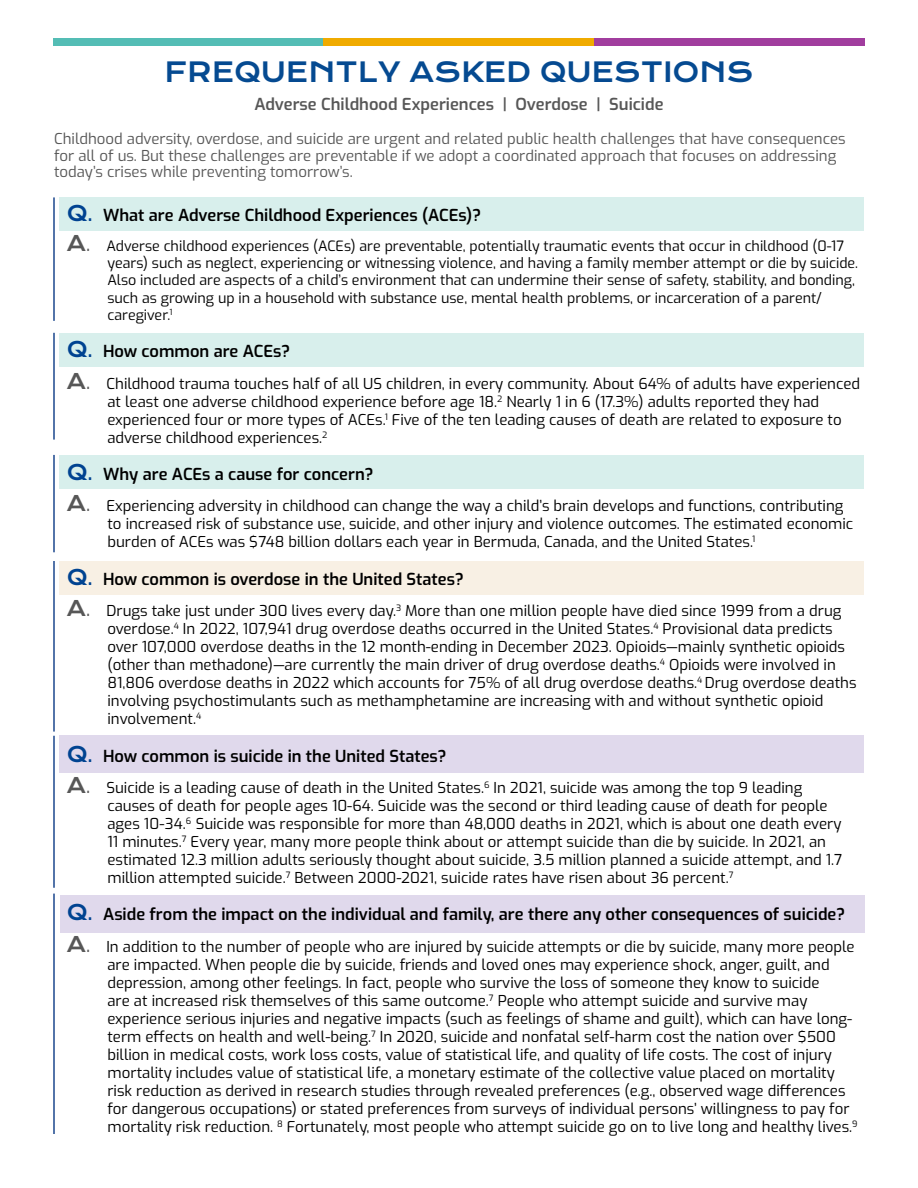
<style>
.page{position:relative;width:918px;height:1188px;background:#fff}
.page>*{position:absolute;margin:0;border:0;box-sizing:border-box;transform-origin:0 0}
.t1{font:27px "Krona One";color:#054a91}
.t2{font:21px "Krona One";color:#004391}
.t3{font:21px "Krona One";color:#575757}
.Questions{font:600 16.5px "Exo";color:#000}
.Subtitle{font:600 16.5px "Exo";color:#575757}
.t4{font:15px/18px "Exo";color:#000}
.t5{font:15px/16.5px "Exo";color:#575757}
.t6{font:14.25px/17.1px "Exo";color:#000}
.Answers{font:8.7px "Exo";color:#000}
.Answers-2{font:8.25px "Exo";color:#000}
.s1{font-family:"Exo";font-weight:600}
.s2{font-family:"Exo"}
</style>
<div class="page">
<div style="left:59px;top:197px;width:804px;height:34px;background:#d8efec"></div>
<div style="left:59px;top:333px;width:805px;height:33px;background:#d8efec"></div>
<div style="left:59px;top:455px;width:805px;height:34px;background:#d8efec"></div>
<div style="left:59px;top:561px;width:804px;height:34px;background:#f8f0e4"></div>
<div style="left:59px;top:736px;width:805px;height:37px;background:#e0d9ec"></div>
<div style="left:61px;top:895px;width:804px;height:37px;background:#e0d9ec"></div>
<hr style="left:53px;top:197px;width:2px;height:124px;background:#1b478d">
<hr style="left:53px;top:333px;width:2px;height:107px;background:#1b478d">
<hr style="left:53px;top:455px;width:2px;height:97px;background:#1b478d">
<hr style="left:53px;top:561px;width:2px;height:171px;background:#1b478d">
<hr style="left:53px;top:736px;width:2px;height:152px;background:#1b478d">
<hr style="left:53px;top:894px;width:2px;height:240px;background:#1b478d">
<div style="left:53px;top:38px;width:271px;height:7px;background:#54bdb5"></div>
<div style="left:324px;top:38px;width:270px;height:7px;background:#f0ab00"></div>
<div style="left:594px;top:38px;width:270px;height:7px;background:#a13d9e"></div>
<h1 class="t1" style="left:165px;top:55px;width:590px">FREQUENTLY ASKED QUESTIONS</h1>
<p class="Subtitle" style="left:254px;top:91px;width:411px">Adverse Childhood Experiences | Overdose | Suicide</p>
<p class="t5" style="left:54px;top:130px;width:793px">Childhood adversity, overdose, and suicide are urgent and related public health challenges that have consequences for all of us. But these challenges are preventable if we adopt a coordinated approach that focuses on addressing today’s crises while preventing tomorrow’s.</p>
<p class="t2" style="left:67px;top:200px;width:27px">Q<span class="s1">.</span></p>
<p class="Questions" style="left:103px;top:202px;width:380px">What are Adverse Childhood Experiences (ACEs)?</p>
<p class="t3" style="left:67px;top:230px;width:25px">A<span class="s2">.</span></p>
<p class="t6" style="left:106px;top:237px;width:753px">Adverse childhood experiences (ACEs) are preventable, potentially traumatic events that occur in childhood (0-17 years) such as neglect, experiencing or witnessing violence, and having a family member attempt or die by suicide.<br>Also included are aspects of a child’s environment that can undermine their sense of safety, stability, and bonding, such as growing up in a household with substance use, mental health problems, or incarceration of a parent/ caregiver.</p>
<p class="Answers-2" style="left:169px;top:306px;width:5px">1</p>
<p class="t2" style="left:67px;top:336px;width:27px">Q<span class="s1">.</span></p>
<p class="Questions" style="left:103px;top:339px;width:189px">How common are ACEs?</p>
<p class="t3" style="left:67px;top:368px;width:25px">A<span class="s2">.</span></p>
<p class="t4" style="left:106px;top:373px;width:755px">Childhood trauma touches half of all US children, in every community. About 64% of adults have experienced at least one adverse childhood experience before age 18.</p>
<p class="t4" style="left:107px;top:391px;width:736px;text-indent:399px">Nearly 1 in 6 (17.3%) adults reported they had experienced four or more types of ACEs. Five of the ten leading causes of death are related to exposure to</p>
<p class="Answers" style="left:497px;top:392px;width:7px">2</p>
<p class="Answers" style="left:385px;top:410px;width:5px">1</p>
<p class="t4" style="left:107px;top:427px;width:216px">adverse childhood experiences.</p>
<p class="Answers" style="left:322px;top:428px;width:7px">2</p>
<p class="t2" style="left:67px;top:459px;width:27px">Q<span class="s1">.</span></p>
<p class="Questions" style="left:103px;top:462px;width:272px">Why are ACEs a cause for concern?</p>
<p class="t3" style="left:67px;top:491px;width:25px">A<span class="s2">.</span></p>
<p class="t4" style="left:106px;top:496px;width:748px">Experiencing adversity in childhood can change the way a child’s brain develops and functions, contributing to increased risk of substance use, suicide, and other injury and violence outcomes. The estimated economic burden of ACEs was $748 billion dollars each year in Bermuda, Canada, and the United States.</p>
<p class="Answers" style="left:752px;top:533px;width:5px">1</p>
<p class="t2" style="left:67px;top:564px;width:27px">Q<span class="s1">.</span></p>
<p class="Questions" style="left:103px;top:566px;width:362px">How common is overdose in the United States?</p>
<p class="t3" style="left:67px;top:595px;width:25px">A<span class="s2">.</span></p>
<p class="t4" style="left:106px;top:601px;width:291px">Drugs take just under 300 lives every day.</p>
<p class="Answers" style="left:396px;top:602px;width:7px">3</p>
<p class="t4" style="left:405px;top:601px;width:438px">More than one million people have died since 1999 from a drug</p>
<p class="t4" style="left:107px;top:619px;width:68px">overdose.</p>
<p class="Answers" style="left:174px;top:620px;width:7px">4</p>
<p class="t4" style="left:183px;top:619px;width:472px">In 2022, 107,941 drug overdose deaths occurred in the United States.</p>
<p class="Answers" style="left:653px;top:620px;width:7px">4</p>
<p class="t4" style="left:107px;top:619px;width:739px;text-indent:555px">Provisional data predicts over 107,000 overdose deaths in the 12 month-ending in December 2023. Opioids—mainly synthetic opioids (other than methadone)—are currently the main driver of drug overdose deaths.</p>
<p class="t4" style="left:107px;top:655px;width:730px;text-indent:562px">Opioids were involved in<br>81,806 overdose deaths in 2022 which accounts for 75% of all drug overdose deaths.</p>
<p class="Answers" style="left:660px;top:656px;width:7px">4</p>
<p class="t4" style="left:107px;top:673px;width:751px;text-indent:597px">Drug overdose deaths involving psychostimulants such as methamphetamine are increasing with and without synthetic opioid involvement.</p>
<p class="Answers" style="left:697px;top:674px;width:7px">4</p>
<p class="Answers" style="left:196px;top:710px;width:7px">4</p>
<p class="t2" style="left:67px;top:741px;width:27px">Q<span class="s1">.</span></p>
<p class="Questions" style="left:103px;top:743px;width:345px">How common is suicide in the United States?</p>
<p class="t3" style="left:67px;top:772px;width:25px">A<span class="s2">.</span></p>
<p class="t4" style="left:106px;top:778px;width:379px">Suicide is a leading cause of death in the United States.</p>
<p class="Answers" style="left:484px;top:779px;width:7px">6</p>
<p class="t4" style="left:107px;top:778px;width:722px;text-indent:386px">In 2021, suicide was among the top 9 leading causes of death for people ages 10-64. Suicide was the second or third leading cause of death for people ages 10-34.</p>
<p class="Answers" style="left:186px;top:815px;width:7px">6</p>
<p class="t4" style="left:196px;top:814px;width:647px">Suicide was responsible for more than 48,000 deaths in 2021, which is about one death every</p>
<p class="t4" style="left:107px;top:832px;width:736px;text-indent:83px">Every year, many more people think about or attempt suicide than die by suicide. In 2021, an estimated 12.3 million adults seriously thought about suicide, 3.5 million planned a suicide attempt, and 1.7 million attempted suicide.</p>
<p class="t4" style="left:107px;top:832px;width:76px">11 minutes.</p>
<p class="Answers" style="left:182px;top:833px;width:6px">7</p>
<p class="Answers" style="left:286px;top:869px;width:6px">7</p>
<p class="t4" style="left:295px;top:868px;width:436px">Between 2000-2021, suicide rates have risen about 36 percent.</p>
<p class="Answers" style="left:729px;top:869px;width:6px">7</p>
<p class="t2" style="left:67px;top:900px;width:27px">Q<span class="s1">.</span></p>
<p class="Questions" style="left:103px;top:902px;width:744px">Aside from the impact on the individual and family, are there any other consequences of suicide?</p>
<p class="t3" style="left:67px;top:931px;width:25px">A<span class="s2">.</span></p>
<p class="t4" style="left:106px;top:937px;width:750px">In addition to the number of people who are injured by suicide attempts or die by suicide, many more people are impacted. When people die by suicide, friends and loved ones may experience shock, anger, guilt, and depression, among other feelings. In fact, people who survive the loss of someone they know to suicide<br>are at increased risk themselves of this same outcome.</p>
<p class="t4" style="left:107px;top:991px;width:746px;text-indent:390px">People who attempt suicide and survive may experience serious injuries and negative impacts (such as feelings of shame and guilt), which can have long&shy;term effects on health and well-being.</p>
<p class="Answers" style="left:489px;top:991px;width:6px">7</p>
<p class="t4" style="left:107px;top:1027px;width:744px;text-indent:273px">In 2020, suicide and nonfatal self-harm cost the nation over $500 billion in medical costs, work loss costs, value of statistical life, and quality of life costs. The cost of injury mortality includes value of statistical life, a monetary estimate of the collective value placed on mortality risk reduction as derived in research studies through revealed preferences (e.g., observed wage differences for dangerous occupations) or stated preferences from surveys of individual persons’ willingness to pay for mortality risk reduction.</p>
<p class="Answers" style="left:371px;top:1027px;width:6px">7</p>
<p class="Answers" style="left:277px;top:1117px;width:7px">8</p>
<p class="t4" style="left:287px;top:1117px;width:567px">Fortunately, most people who attempt suicide go on to live long and healthy lives.</p>
<p class="Answers" style="left:852px;top:1117px;width:7px">9</p>
</div>
